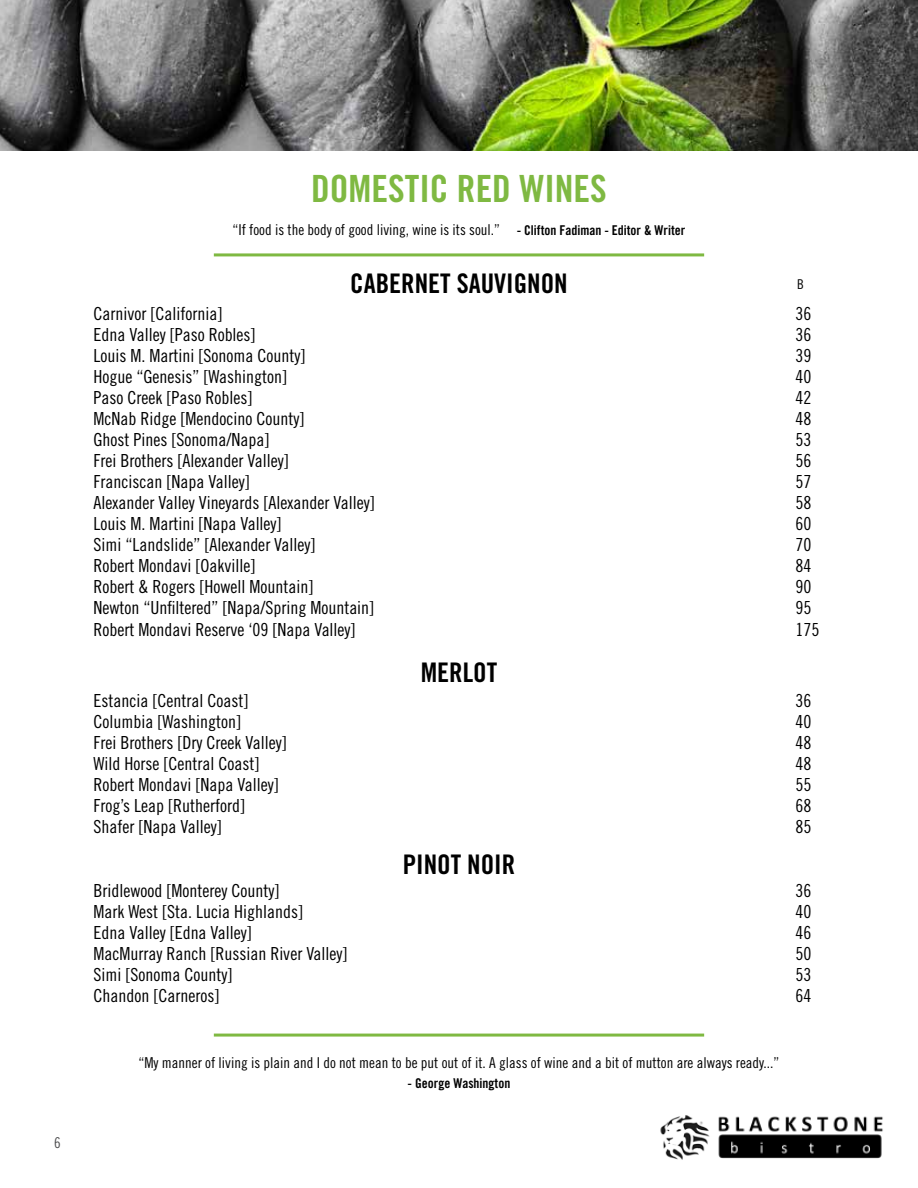
<style>
.page{position:relative;width:918px;height:1188px;background:#fff}
.page>*{position:absolute;margin:0;border:0;box-sizing:border-box;transform-origin:0 0}
.t1{font:37.5px "Trade Gothic LT Std Bd Cn 20";color:#7fb942}
.t2{font:27px "Trade Gothic LT Std Bd Cn 20";color:#000}
.t3{font:18px "Trade Gothic LT Std Cn 18";color:#000}
.t4{font:15px "Trade Gothic LT Std Cn 18";color:#000}
.t5{font:15px "Trade Gothic LT Std Cn 18";color:#4d4d4f}
.t6{font:13.5px "Trade Gothic LT Std Bd Cn 20";color:#000}
.t7{font:13.5px "Trade Gothic LT Std Cn 18";color:#000}
.s1{font-family:"Trade Gothic LT Std Bd Cn 20";font-size:13.5px}
</style>
<div class="page">
<img style="left:660px;top:1115px;width:50px;height:45px">
<img style="left:718px;top:1116px;width:165px;height:16px">
<img style="left:718px;top:1134px;width:164px;height:25px">
<img style="left:0;top:0;width:918px;height:150px">
<hr style="left:214px;top:253px;width:490px;height:3px;background:#7fb942">
<hr style="left:214px;top:1034px;width:490px;height:3px;background:#7fb942">
<p class="t5" style="left:54px;top:1134px;width:8px">6</p>
<h1 class="t1" style="left:311px;top:166px;width:297px">DOMESTIC RED WINES</h1>
<p class="t4" style="left:233px;top:220px;width:454px">“If food is the body of good living, wine is its soul.” <span class="s1">- Clifton Fadiman - Editor &amp; Writer</span></p>
<h2 class="t2" style="left:350px;top:267px;width:219px">CABERNET SAUVIGNON</h2>
<p class="t7" style="left:797px;top:276px;width:8px">B</p>
<p class="t3" style="left:93px;top:303px;width:130px">Carnivor [California]</p>
<p class="t3" style="left:795px;top:303px;width:17px">36</p>
<p class="t3" style="left:93px;top:324px;width:164px">Edna Valley [Paso Robles]</p>
<p class="t3" style="left:795px;top:324px;width:17px">36</p>
<p class="t3" style="left:93px;top:345px;width:213px">Louis M. Martini [Sonoma County]</p>
<p class="t3" style="left:795px;top:345px;width:17px">39</p>
<p class="t3" style="left:93px;top:366px;width:195px">Hogue “Genesis” [Washington]</p>
<p class="t3" style="left:795px;top:366px;width:17px">40</p>
<p class="t3" style="left:93px;top:387px;width:160px">Paso Creek [Paso Robles]</p>
<p class="t3" style="left:795px;top:387px;width:17px">42</p>
<p class="t3" style="left:93px;top:408px;width:212px">McNab Ridge [Mendocino County]</p>
<p class="t3" style="left:795px;top:408px;width:17px">48</p>
<p class="t3" style="left:93px;top:429px;width:177px">Ghost Pines [Sonoma/Napa]</p>
<p class="t3" style="left:795px;top:429px;width:17px">53</p>
<p class="t3" style="left:93px;top:450px;width:197px">Frei Brothers [Alexander Valley]</p>
<p class="t3" style="left:795px;top:450px;width:17px">56</p>
<p class="t3" style="left:93px;top:471px;width:158px">Franciscan [Napa Valley]</p>
<p class="t3" style="left:795px;top:471px;width:17px">57</p>
<p class="t3" style="left:93px;top:492px;width:283px">Alexander Valley Vineyards [Alexander Valley]</p>
<p class="t3" style="left:795px;top:492px;width:17px">58</p>
<p class="t3" style="left:93px;top:513px;width:190px">Louis M. Martini [Napa Valley]</p>
<p class="t3" style="left:795px;top:513px;width:17px">60</p>
<p class="t3" style="left:93px;top:534px;width:224px">Simi “Landslide” [Alexander Valley]</p>
<p class="t3" style="left:795px;top:534px;width:17px">70</p>
<p class="t3" style="left:93px;top:555px;width:163px">Robert Mondavi [Oakville]</p>
<p class="t3" style="left:795px;top:555px;width:17px">84</p>
<p class="t3" style="left:93px;top:576px;width:221px">Robert &amp; Rogers [Howell Mountain]</p>
<p class="t3" style="left:795px;top:576px;width:17px">90</p>
<p class="t3" style="left:93px;top:597px;width:282px">Newton “Unfiltered” [Napa/Spring Mountain]</p>
<p class="t3" style="left:795px;top:597px;width:17px">95</p>
<p class="t3" style="left:93px;top:618px;width:264px">Robert Mondavi Reserve ‘09 [Napa Valley]</p>
<p class="t3" style="left:795px;top:618px;width:25px">175</p>
<h2 class="t2" style="left:421px;top:656px;width:78px">MERLOT</h2>
<p class="t3" style="left:93px;top:689px;width:156px">Estancia [Central Coast]</p>
<p class="t3" style="left:795px;top:689px;width:17px">36</p>
<p class="t3" style="left:93px;top:710px;width:149px">Columbia [Washington]</p>
<p class="t3" style="left:795px;top:710px;width:17px">40</p>
<p class="t3" style="left:93px;top:731px;width:195px">Frei Brothers [Dry Creek Valley]</p>
<p class="t3" style="left:795px;top:731px;width:17px">48</p>
<p class="t3" style="left:93px;top:752px;width:167px">Wild Horse [Central Coast]</p>
<p class="t3" style="left:795px;top:752px;width:17px">48</p>
<p class="t3" style="left:93px;top:773px;width:187px">Robert Mondavi [Napa Valley]</p>
<p class="t3" style="left:795px;top:773px;width:17px">55</p>
<p class="t3" style="left:93px;top:794px;width:153px">Frog’s Leap [Rutherford]</p>
<p class="t3" style="left:795px;top:794px;width:17px">68</p>
<p class="t3" style="left:93px;top:815px;width:130px">Shafer [Napa Valley]</p>
<p class="t3" style="left:795px;top:815px;width:17px">85</p>
<h2 class="t2" style="left:403px;top:848px;width:114px">PINOT NOIR</h2>
<p class="t3" style="left:93px;top:879px;width:187px">Bridlewood [Monterey County]</p>
<p class="t3" style="left:795px;top:879px;width:17px">36</p>
<p class="t3" style="left:93px;top:900px;width:211px">Mark West [Sta. Lucia Highlands]</p>
<p class="t3" style="left:795px;top:900px;width:17px">40</p>
<p class="t3" style="left:93px;top:921px;width:160px">Edna Valley [Edna Valley]</p>
<p class="t3" style="left:795px;top:921px;width:17px">46</p>
<p class="t3" style="left:93px;top:942px;width:256px">MacMurray Ranch [Russian River Valley]</p>
<p class="t3" style="left:795px;top:942px;width:17px">50</p>
<p class="t3" style="left:93px;top:963px;width:140px">Simi [Sonoma County]</p>
<p class="t3" style="left:795px;top:963px;width:17px">53</p>
<p class="t3" style="left:93px;top:984px;width:127px">Chandon [Carneros]</p>
<p class="t3" style="left:795px;top:984px;width:17px">64</p>
<p class="t4" style="left:139px;top:1054px;width:642px">“My manner of living is plain and I do not mean to be put out of it. A glass of wine and a bit of mutton are always ready...”</p>
<p class="t6" style="left:408px;top:1075px;width:104px">- George Washington</p>
</div>
